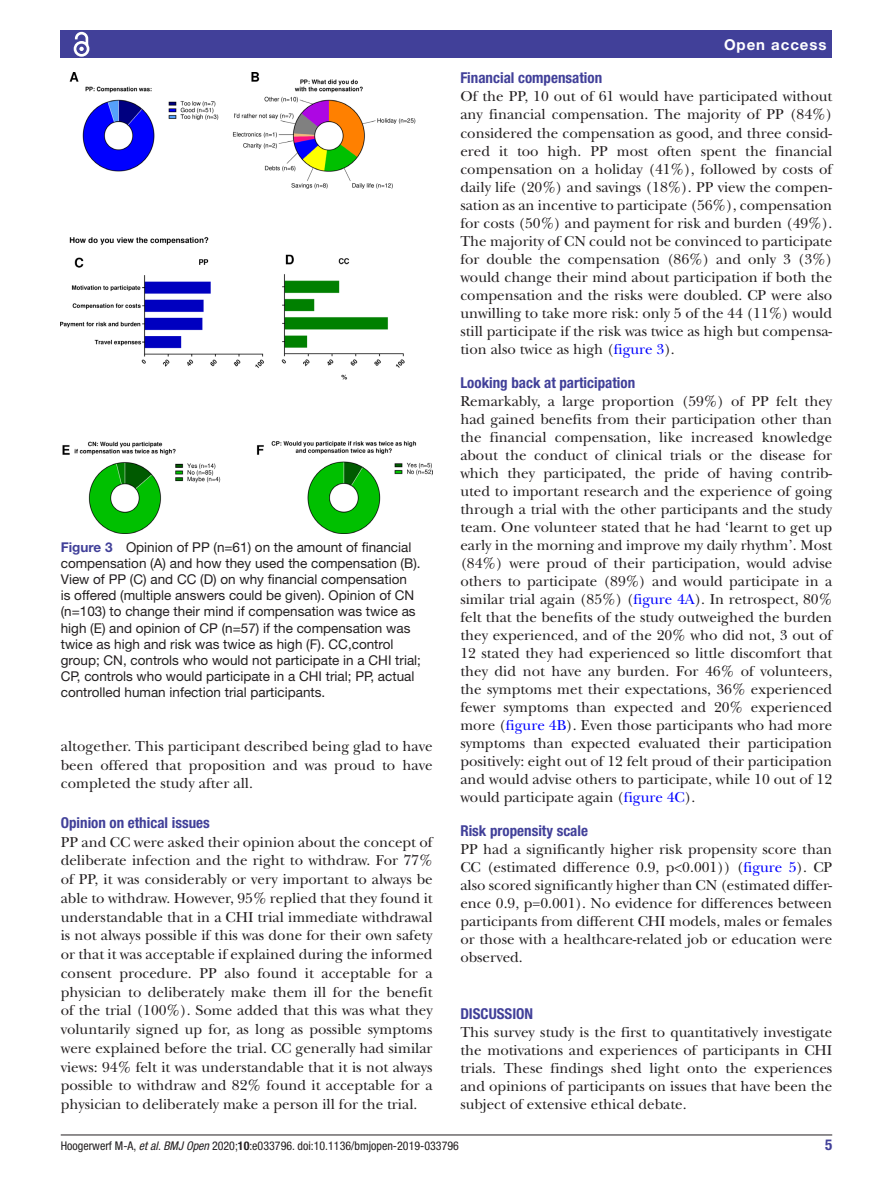
<style>
.page{position:relative;width:893px;height:1191px;background:#fff}
.page>*{position:absolute;margin:0;border:0;box-sizing:border-box;transform-origin:0 0}
.t1{font:15px/18px "New Baskerville";color:#231f20;text-align:justify}
.t2{font:700 condensed 15px "Helvetica Neue LT Std";color:#414099}
.t3{font:700 15px "Helvetica Neue LT Std";letter-spacing:.065em;color:#fff}
.t4{font:13.5px/16.2px "Helvetica Neue LT Std";color:#231f20}
.t5{font:condensed 12px "Helvetica Neue LT Std";color:#231f20}
.s1{font-weight:700;color:#414099}
.s2{color:#00f}
.s3{font-style:italic}
.s4{font-weight:700}
</style>
<div class="page">
<hr style="left:61px;top:1134px;width:771px;height:1px;background:#231f20">
<div style="left:61px;top:31px;width:771px;height:27px;background:#414099"></div>
<svg style="left:73px;top:31px;width:17px;height:26px"></svg>
<img style="left:61px;top:73px;width:372px;height:461px">
<p class="t4" style="left:61px;top:538px;width:362px"><span class="s1">Figure 3</span> Opinion of PP (n=61) on the amount of financial compensation (A) and how they used the compensation (B).<br>View of PP (C) and CC (D) on why financial compensation<br>is offered (multiple answers could be given). Opinion of CN (n=103) to change their mind if compensation was twice as high (E) and opinion of CP (n=57) if the compensation was twice as high and risk was twice as high (F). CC,control group; CN, controls who would not participate in a CHI trial; CP, controls who would participate in a CHI trial; PP, actual controlled human infection trial participants.</p>
<p class="t1" style="left:61px;top:736px;width:373px;line-height:18.8px">altogether. This participant described being glad to have been offered that proposition and was proud to have completed the study after all.</p>
<p class="t2" style="left:61px;top:813px;width:151px">Opinion on ethical issues</p>
<p class="t1" style="left:61px;top:832px;width:373px;line-height:18.8px">PP and CC were asked their opinion about the concept of deliberate infection and the right to withdraw. For 77% of PP, it was considerably or very important to always be able to withdraw. However, 95% replied that they found it understandable that in a CHI trial immediate withdrawal is not always possible if this was done for their own safety or that it was acceptable if explained during the informed consent procedure. PP also found it acceptable for a physician to deliberately make them ill for the benefit of the trial (100%). Some added that this was what they voluntarily signed up for, as long as possible symptoms were explained before the trial. CC generally had similar views: 94% felt it was understandable that it is not always possible to withdraw and 82% found it acceptable for a physician to deliberately make a person ill for the trial.</p>
<p class="t3" style="left:724px;top:35px;width:104px">Open access</p>
<p class="t2" style="left:460px;top:69px;width:143px">Financial compensation</p>
<p class="t1" style="left:460px;top:88px;width:373px">Of the PP, 10 out of 61 would have participated without any financial compensation. The majority of PP (84%) considered the compensation as good, and three consid&shy;ered it too high. PP most often spent the financial compensation on a holiday (41%), followed by costs of daily life (20%) and savings (18%). PP view the compen&shy;sation as an incentive to participate (56%), compensation for costs (50%) and payment for risk and burden (49%).<br>The majority of CN could not be convinced to participate for double the compensation (86%) and only 3 (3%) would change their mind about participation if both the compensation and the risks were doubled. CP were also unwilling to take more risk: only 5 of the 44 (11%) would still participate if the risk was twice as high but compensa&shy;tion also twice as high (<span class="s2">figure 3</span>).</p>
<p class="t2" style="left:460px;top:373px;width:176px">Looking back at participation</p>
<p class="t1" style="left:460px;top:392px;width:373px">Remarkably, a large proportion (59%) of PP felt they had gained benefits from their participation other than the financial compensation, like increased knowledge about the conduct of clinical trials or the disease for which they participated, the pride of having contrib&shy;uted to important research and the experience of going through a trial with the other participants and the study team. One volunteer stated that he had ‘learnt to get up early in the morning and improve my daily rhythm’. Most (84%) were proud of their participation, would advise others to participate (89%) and would participate in a similar trial again (85%) (<span class="s2">figure 4A</span>). In retrospect, 80% felt that the benefits of the study outweighed the burden they experienced, and of the 20% who did not, 3 out of 12 stated they had experienced so little discomfort that they did not have any burden. For 46% of volunteers, the symptoms met their expectations, 36% experienced fewer symptoms than expected and 20% experienced more (<span class="s2">figure 4B</span>). Even those participants who had more symptoms than expected evaluated their participation positively: eight out of 12 felt proud of their participation and would advise others to participate, while 10 out of 12 would participate again (<span class="s2">figure 4C</span>).</p>
<p class="t2" style="left:460px;top:821px;width:129px">Risk propensity scale</p>
<p class="t1" style="left:460px;top:840px;width:373px">PP had a significantly higher risk propensity score than CC (estimated difference 0.9, p&lt;0.001)) (<span class="s2">figure 5</span>). CP also scored significantly higher than CN (estimated differ&shy;ence 0.9, p=0.001). No evidence for differences between participants from different CHI models, males or females or those with a healthcare-related job or education were observed.</p>
<p class="t2" style="left:460px;top:1005px;width:74px">DISCUSSION</p>
<p class="t1" style="left:460px;top:1023px;width:373px">This survey study is the first to quantitatively investigate the motivations and experiences of participants in CHI trials. These findings shed light onto the experiences and opinions of participants on issues that have been the subject of extensive ethical debate.</p>
<p class="t5" style="left:61px;top:1138px;width:400px">Hoogerwerf M-A, <span class="s3">et al</span>. <span class="s3">BMJ Open</span> 2020;<span class="s4">10</span>:e033796. doi:10.1136/bmjopen-2019-033796</p>
<p class="t2" style="left:825px;top:1135px;width:9px">5</p>
</div>
